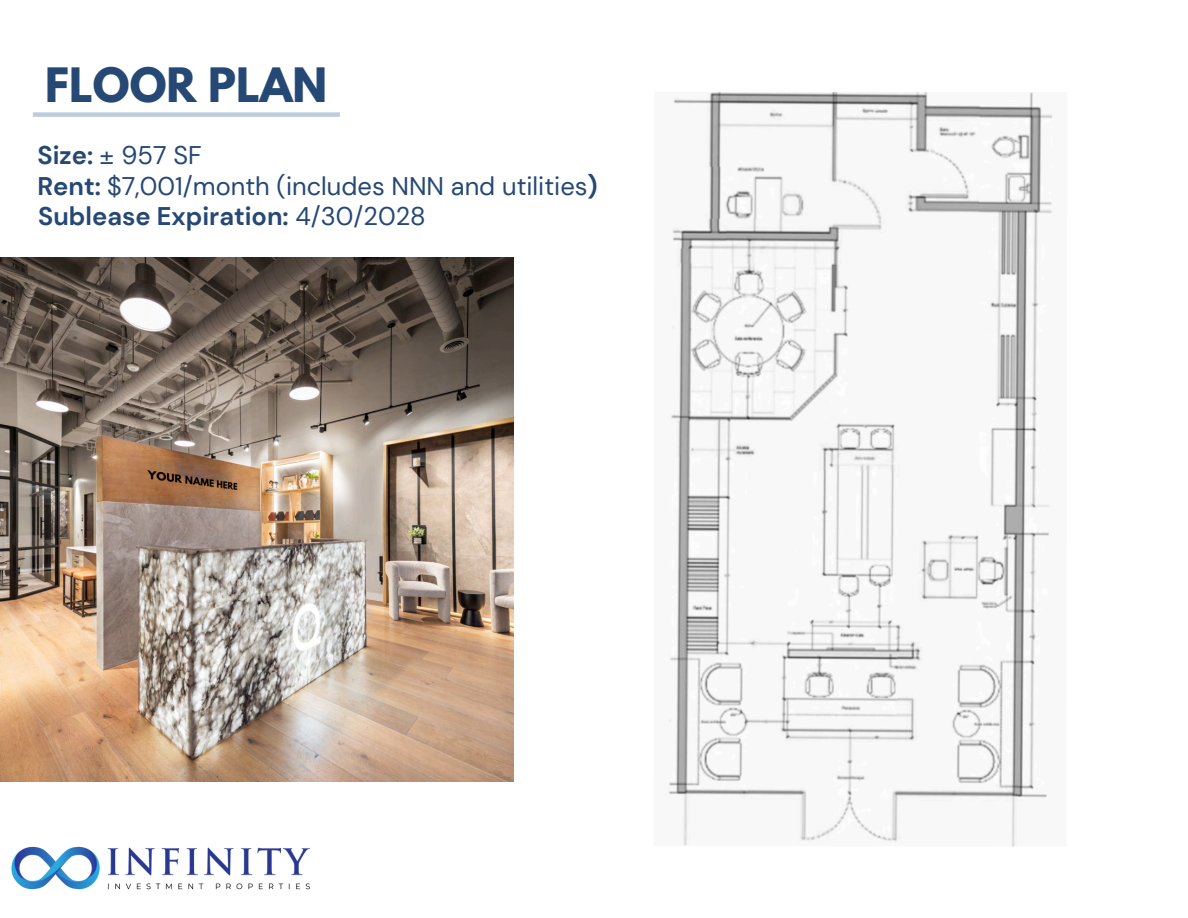
<style>
.page{position:relative;width:1188px;height:918px;background:#fff}
.page>*{position:absolute;margin:0;border:0;box-sizing:border-box;transform-origin:0 0}
.t1{font:700 42px "League Spartan";color:#264875}
.t2{font:25.5px "DM Sans";color:#264875}
.t3{font:700 25.5px "DM Sans";color:#264875}
.s1{font-weight:700}
.s2{font-weight:400}
</style>
<div class="page">
<img style="left:668px;top:92px;width:385px;height:754px">
<img style="left:0;top:258px;width:513px;height:523px">
<div style="left:33px;top:112px;width:307px;height:5px;background:#bdcddd"></div>
<img style="left:11px;top:846px;width:299px;height:44px">
<p class="t1" style="left:45px;top:64px;width:284px">FLOOR PLAN</p>
<p class="t2" style="left:38px;top:139px;width:166px"><span class="s1">Size:</span> ± 957 SF</p>
<p class="t2" style="left:37px;top:169px;width:562px"><span class="s1">Rent:</span> $7,001/month (includes NNN and utilities<span class="s1">)</span></p>
<p class="t3" style="left:38px;top:200px;width:389px">Sublease Expiration: <span class="s2">4/30/2028</span></p>
</div>
